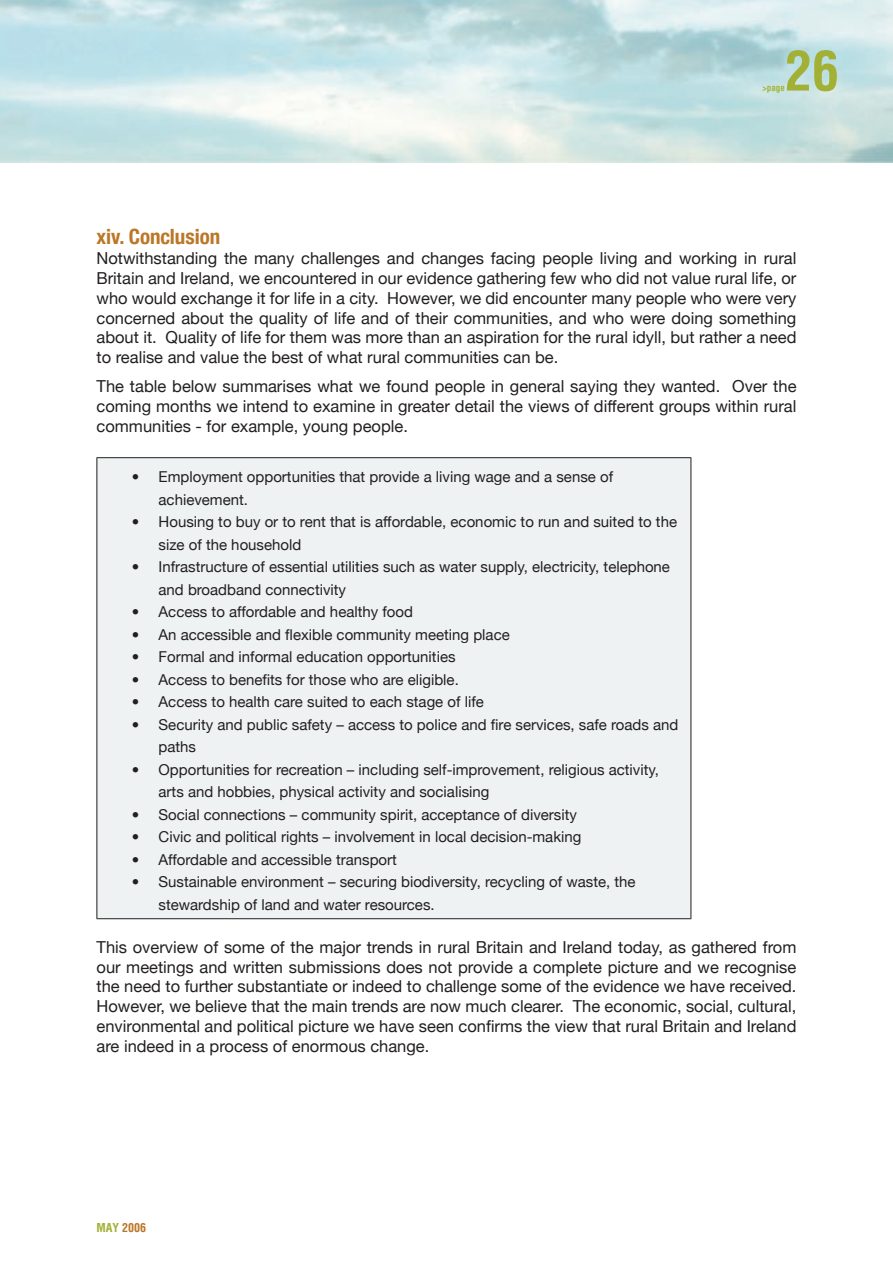
<style>
.page{position:relative;width:893px;height:1263px;background:#fff}
.page>*{position:absolute;margin:0;border:0;box-sizing:border-box;transform-origin:0 0}
.t1{font:700 condensed 54px "Helvetica";color:#a2b136}
.t2{font:700 condensed 21px "Helvetica Neue";color:#bc7726}
.t3{font:16.5px/19.8px "Helvetica Neue";color:#231f20;text-align:justify}
.t4{font:15px/22.5px "Helvetica Neue";color:#231f20}
.t5{font:700 condensed 12px "Helvetica";color:#bc7726}
.t6{font:700 condensed 9px "Helvetica";color:#a2b136}
.s1{color:#a2b136}
</style>
<div class="page">
<div style="left:97px;top:458px;width:594px;height:461px;background:#eef2f2"></div>
<hr style="left:97px;top:457px;width:594px;height:1px;background:#231f20">
<hr style="left:97px;top:458px;width:1px;height:460px;background:#231f20">
<hr style="left:691px;top:458px;width:1px;height:460px;background:#231f20">
<hr style="left:97px;top:918px;width:594px;height:1px;background:#231f20">
<h1 class="t1" style="left:785px;top:35px;width:55px">26</h1>
<p class="t6" style="left:762px;top:81px;width:24px">&gt;page</p>
<p class="t2" style="left:97px;top:224px;width:125px">xiv. Conclusion</p>
<p class="t3" style="left:97px;top:248px;width:701px">Notwithstanding the many challenges and changes facing people living and working in rural Britain and Ireland, we encountered in our evidence gathering few who did not value rural life, or who would exchange it for life in a city. However, we did encounter many people who were very concerned about the quality of life and of their communities, and who were doing something about it. Quality of life for them was more than an aspiration for the rural idyll, but rather a need to realise and value the best of what rural communities can be.</p>
<p class="t3" style="left:97px;top:376px;width:701px">The table below summarises what we found people in general saying they wanted. Over the coming months we intend to examine in greater detail the views of different groups within rural communities - for example, young people.</p>
<p class="t4" style="left:159px;top:465px;width:456px;text-indent:-27px">• Employment opportunities that provide a living wage and a sense of achievement.</p>
<p class="t4" style="left:159px;top:510px;width:520px;text-indent:-27px">• Housing to buy or to rent that is affordable, economic to run and suited to the size of the household</p>
<p class="t4" style="left:159px;top:555px;width:513px;text-indent:-27px">• Infrastructure of essential utilities such as water supply, electricity, telephone and broadband connectivity</p>
<p class="t4" style="left:132px;top:600px;width:283px">• Access to affordable and healthy food</p>
<p class="t4" style="left:132px;top:623px;width:379px">• An accessible and flexible community meeting place</p>
<p class="t4" style="left:132px;top:645px;width:325px">• Formal and informal education opportunities</p>
<p class="t4" style="left:132px;top:668px;width:329px">• Access to benefits for those who are eligible.</p>
<p class="t4" style="left:132px;top:690px;width:354px">• Access to health care suited to each stage of life</p>
<p class="t4" style="left:159px;top:713px;width:521px;text-indent:-27px">• Security and public safety – access to police and fire services, safe roads and paths</p>
<p class="t4" style="left:159px;top:758px;width:502px;text-indent:-27px">• Opportunities for recreation – including self-improvement, religious activity, arts and hobbies, physical activity and socialising</p>
<p class="t4" style="left:132px;top:803px;width:447px">• Social connections – community spirit, acceptance of diversity</p>
<p class="t4" style="left:132px;top:825px;width:451px">• Civic and political rights – involvement in local decision-making</p>
<p class="t4" style="left:132px;top:848px;width:267px">• Affordable and accessible transport</p>
<p class="t4" style="left:159px;top:870px;width:479px;text-indent:-27px">• Sustainable environment – securing biodiversity, recycling of waste, the stewardship of land and water resources.</p>
<p class="t3" style="left:97px;top:937px;width:701px">This overview of some of the major trends in rural Britain and Ireland today, as gathered from our meetings and written submissions does not provide a complete picture and we recognise the need to further substantiate or indeed to challenge some of the evidence we have received.<br>However, we believe that the main trends are now much clearer. The economic, social, cultural, environmental and political picture we have seen confirms the view that rural Britain and Ireland are indeed in a process of enormous change.</p>
<p class="t5" style="left:97px;top:1219px;width:51px"><span class="s1">MAY</span> 2006</p>
</div>
